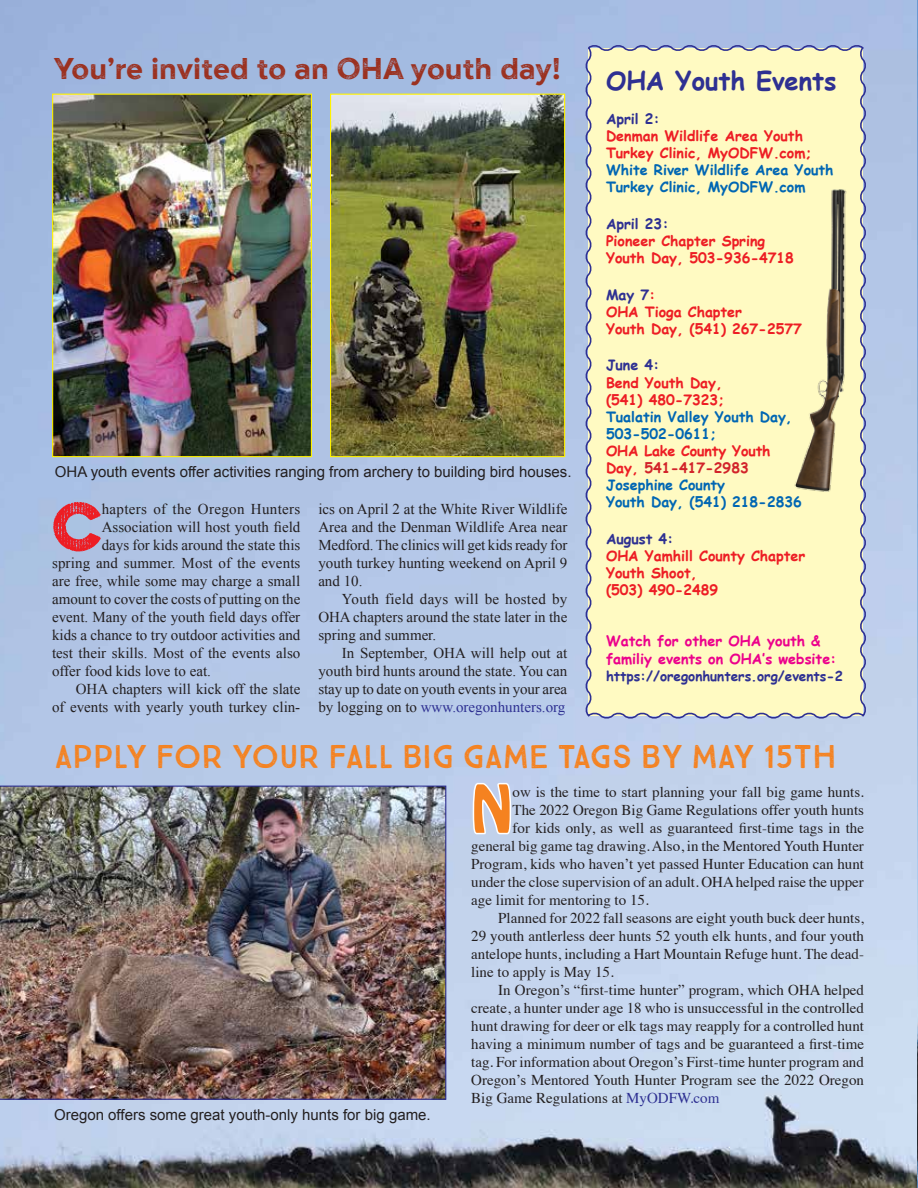
<style>
.page{position:relative;width:918px;height:1188px;background:#fff}
.page>*{position:absolute;margin:0;border:0;box-sizing:border-box;transform-origin:0 0}
.t1{font:60.75px "Eveleth";color:#ed1d24}
.t2{font:58.2px "Hobo Std";color:#f58220}
.t3{font:33px "True North Textures Two";letter-spacing:-.005em;color:#f58220}
.t4{font:700 30px "Versatile Rust";letter-spacing:.005em;color:#9b3120}
.t5{font:700 25.5px "Comic Sans MS";color:#2e3092}
.t6{font:15px "Times";color:#231f20}
.t7{font:15px/18px "Times New Roman";color:#231f20;text-align:justify}
.t8{font:15px "Arial";color:#231f20}
.t9{font:15px "Times New Roman";letter-spacing:.025em;color:#231f20}
.t10{font:700 14.25px/17.1px "Comic Sans MS";color:#ed1d24}
.t11{font:700 14.25px/17.1px "Comic Sans MS";color:#0066b3}
.t12{font:700 14.25px/17.1px "Comic Sans MS";color:#ec008c}
.t13{font:700 14.25px "Comic Sans MS";color:#2e3092}
.t14{font:700 13.5px "Comic Sans MS";color:#2e3092}
.s1{color:#2e3092}
.s2{color:#ed1d24}
.s3{color:#d2232a}
</style>
<div class="page">
<img style="left:0;top:0;width:918px;height:1188px">
<div style="left:583px;top:43px;width:285px;height:678px;background:#fffac2"></div>
<img style="left:917px;top:3px;width:1px;height:1185px">
<svg style="left:471px;top:781px;width:42px;height:55px"></svg>
<img style="left:0;top:786px;width:446px;height:314px">
<img style="left:54px;top:96px;width:256px;height:359px">
<div style="left:52px;top:94px;width:260px;height:363px;border:1px solid #fff200"></div>
<img style="left:783px;top:175px;width:85px;height:321px">
<img style="left:332px;top:96px;width:231px;height:359px">
<div style="left:330px;top:94px;width:235px;height:363px;border:1px solid #fff200"></div>
<h3 class="t4" style="left:54px;top:44px;width:508px">You’re invited to an OHA youth day!</h3>
<p class="t8" style="left:55px;top:462px;width:518px">OHA youth events offer activities ranging from archery to building bird houses.</p>
<h1 class="t1" style="left:52px;top:480px;width:51px">C</h1>
<p class="t9" style="left:102px;top:499px;width:200px">hapters of the Oregon Hunters</p>
<p class="t7" style="left:102px;top:518px;width:200px">Association will host youth field</p>
<p class="t7" style="left:102px;top:536px;width:200px">days for kids around the state this</p>
<p class="t7" style="left:52px;top:554px;width:250px">spring and summer. Most of the events</p>
<p class="t7" style="left:52px;top:572px;width:250px">are free, while some may charge a small</p>
<p class="t7" style="left:52px;top:590px;width:250px">amount to cover the costs of putting on the</p>
<p class="t7" style="left:52px;top:608px;width:250px">event. Many of the youth field days offer</p>
<p class="t7" style="left:52px;top:626px;width:250px">kids a chance to try outdoor activities and</p>
<p class="t7" style="left:52px;top:644px;width:250px">test their skills. Most of the events also</p>
<p class="t7" style="left:52px;top:662px;width:160px">offer food kids love to eat.</p>
<p class="t7" style="left:76px;top:680px;width:226px">OHA chapters will kick off the slate</p>
<p class="t7" style="left:52px;top:698px;width:250px">of events with yearly youth turkey clin-</p>
<p class="t7" style="left:318px;top:500px;width:251px">ics on April 2 at the White River Wildlife Area and the Denman Wildlife Area near Medford. The clinics will get kids ready for youth turkey hunting weekend on April 9 and 10.</p>
<p class="t7" style="left:318px;top:590px;width:251px;text-indent:24px">Youth field days will be hosted by OHA chapters around the state later in the spring and summer.</p>
<p class="t7" style="left:318px;top:644px;width:251px;text-indent:24px">In September, OHA will help out at youth bird hunts around the state. You can stay up to date on youth events in your area by logging on to <span class="s1">www.oregonhunters.org</span></p>
<h3 class="t5" style="left:606px;top:62px;width:232px">OHA Youth Events</h3>
<p class="t13" style="left:606px;top:108px;width:55px">April 2:</p>
<p class="t10" style="left:606px;top:127px;width:207px">Denman Wildlife Area Youth<br>Turkey Clinic, MyODFW.com;</p>
<p class="t11" style="left:606px;top:161px;width:229px">White River Wildlife Area Youth<br>Turkey Clinic, MyODFW.com</p>
<p class="t13" style="left:606px;top:213px;width:64px">April 23:</p>
<p class="t10" style="left:606px;top:232px;width:189px">Pioneer Chapter Spring<br>Youth Day, 503-936-4718</p>
<p class="t10" style="left:606px;top:285px;width:197px"><span class="s1">May 7</span>:<br>OHA Tioga Chapter<br>Youth Day, (541) 267-2577</p>
<p class="t13" style="left:606px;top:355px;width:55px">June 4:</p>
<p class="t10" style="left:606px;top:373px;width:120px">Bend Youth Day, (541) 480-7323;</p>
<p class="t11" style="left:606px;top:408px;width:188px">Tualatin Valley Youth Day,<br>503-502-0611;</p>
<p class="t11" style="left:606px;top:442px;width:197px"><span class="s2">OHA Lake County Youth<br>Day,</span> <span class="s3">541-417-2983<br></span>Josephine County<br>Youth Day, (541) 218-2836</p>
<p class="t13" style="left:606px;top:528px;width:69px">August 4:</p>
<p class="t10" style="left:606px;top:547px;width:201px">OHA Yamhill County Chapter<br>Youth Shoot,<br>(503) 490-2489</p>
<p class="t12" style="left:606px;top:632px;width:232px">Watch for other OHA youth &amp; familiy events on OHA’s website:</p>
<p class="t14" style="left:606px;top:666px;width:238px">https://oregonhunters.org/events-2</p>
<h3 class="t3" style="left:55px;top:737px;width:783px">APPLY FOR YOUR FALL BIG GAME TAGS BY MAY 15TH</h3>
<h2 class="t2" style="left:471px;top:769px;width:43px">N</h2>
<p class="t6" style="left:513px;top:778px;width:353px">ow is the time to start planning your fall big game hunts.</p>
<p class="t6" style="left:513px;top:796px;width:353px">The 2022 Oregon Big Game Regulations offer youth hunts</p>
<p class="t6" style="left:513px;top:814px;width:353px">for kids only, as well as guaranteed first-time tags in the</p>
<p class="t6" style="left:471px;top:832px;width:394px">general big game tag drawing. Also, in the Mentored Youth Hunter</p>
<p class="t6" style="left:471px;top:850px;width:394px">Program, kids who haven’t yet passed Hunter Education can hunt</p>
<p class="t6" style="left:471px;top:868px;width:394px">under the close supervision of an adult. OHA helped raise the upper</p>
<p class="t6" style="left:471px;top:886px;width:179px">age limit for mentoring to 15.</p>
<p class="t6" style="left:498px;top:904px;width:367px">Planned for 2022 fall seasons are eight youth buck deer hunts,</p>
<p class="t6" style="left:471px;top:922px;width:394px">29 youth antlerless deer hunts 52 youth elk hunts, and four youth</p>
<p class="t6" style="left:471px;top:940px;width:394px">antelope hunts, including a Hart Mountain Refuge hunt. The dead-</p>
<p class="t6" style="left:471px;top:958px;width:144px">line to apply is May 15.</p>
<p class="t6" style="left:498px;top:976px;width:367px">In Oregon’s “first-time hunter” program, which OHA helped</p>
<p class="t6" style="left:471px;top:994px;width:394px">create, a hunter under age 18 who is unsuccessful in the controlled</p>
<p class="t6" style="left:471px;top:1012px;width:394px">hunt drawing for deer or elk tags may reapply for a controlled hunt</p>
<p class="t6" style="left:471px;top:1030px;width:394px">having a minimum number of tags and be guaranteed a first-time</p>
<p class="t6" style="left:471px;top:1048px;width:394px">tag. For information about Oregon’s First-time hunter program and</p>
<p class="t6" style="left:471px;top:1066px;width:394px">Oregon’s Mentored Youth Hunter Program see the 2022 Oregon</p>
<p class="t6" style="left:471px;top:1084px;width:250px">Big Game Regulations at <span class="s1">MyODFW.com</span></p>
<p class="t8" style="left:54px;top:1105px;width:378px">Oregon offers some great youth-only hunts for big game.</p>
</div>
